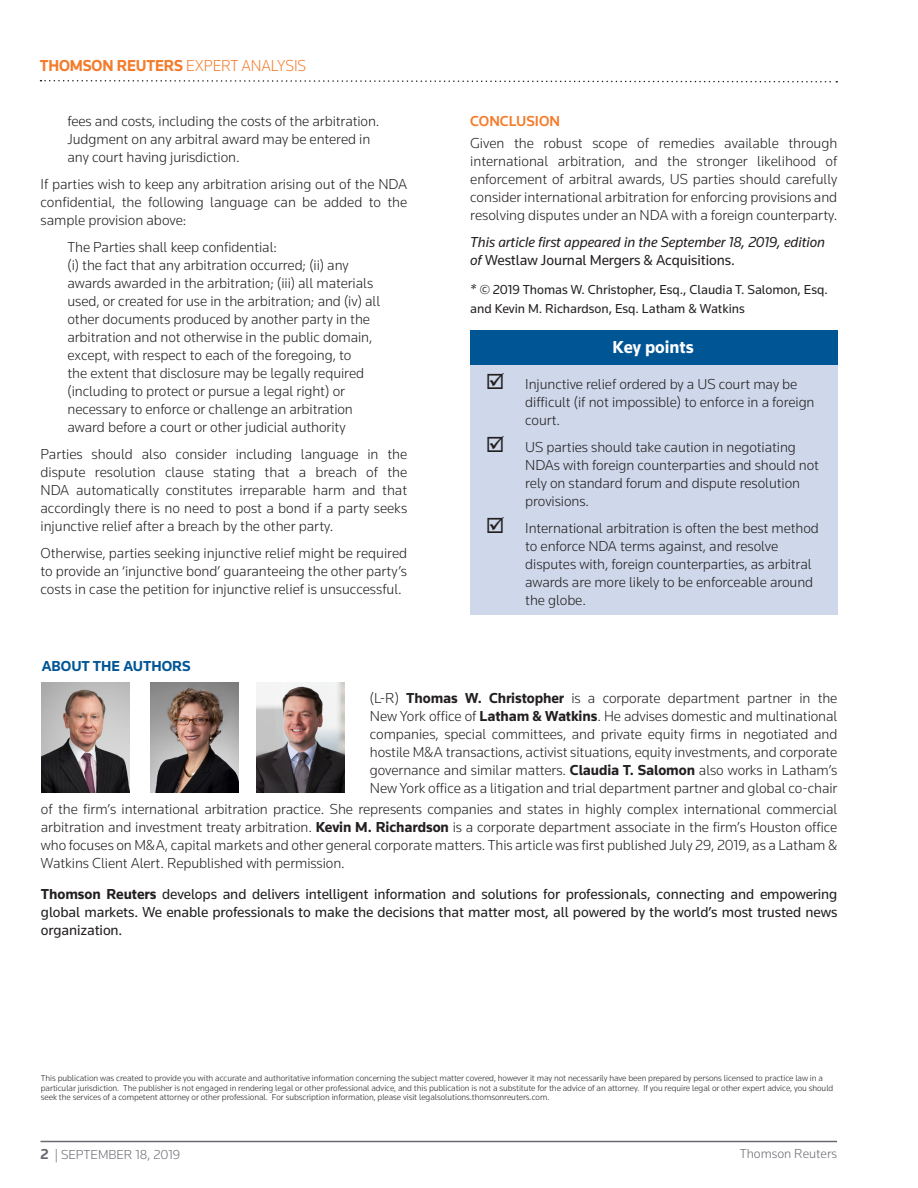
<style>
.page{position:relative;width:918px;height:1188px;background:#fff}
.page>*{position:absolute;margin:0;border:0;box-sizing:border-box;transform-origin:0 0}
.t1{font:700 18px "Knowledge";color:#fff}
.t2{font:700 16.5px "Knowledge";letter-spacing:-.01em;color:#f47b2a;scale:.95 1}
.EQ{font:300 15px/18px "Knowledge";letter-spacing:-.005em;color:#231f20;text-align:justify}
.FC_body{font:300 15px/18px "Knowledge";letter-spacing:-.005em;color:#231f20;text-align:justify}
.LI{font:300 15px/18px "Knowledge";letter-spacing:-.005em;color:#231f20}
.FC_body-2{font:15px/18px "Knowledge";letter-spacing:-.005em;color:#231f20;text-align:justify}
.FC_body-3{font:italic 15px/18px "Knowledge";letter-spacing:-.005em;color:#231f20}
.t3{font:700 15px "Knowledge";color:#005595}
.t4{font:500 15px "Knowledge";color:#f47b2a}
.FC_body-4{font:13.5px/19.5px "Knowledge";color:#231f20}
.t5{font:300 13.5px "Knowledge";color:#696b73}
.FC_body-5{font:300 9px/9.9px "Knowledge";letter-spacing:-.005em;color:#231f20}
.s1{font-weight:300}
.s2{font-style:normal}
.s3{font-style:italic;font-size:15px}
.s4{font-style:italic}
.s5{font-weight:700}
.s6{font-weight:700;font-size:15px}
</style>
<div class="page">
<hr style="left:40px;top:1141px;width:797px;height:1px;background:#696b73">
<svg style="left:40px;top:80px;width:797px;height:3px"></svg>
<div style="left:470px;top:330px;width:367px;height:285px;background:#ced8ea"></div>
<div style="left:470px;top:330px;width:367px;height:34px;background:#005595"></div>
<img style="left:42px;top:682px;width:88px;height:110px">
<img style="left:150px;top:682px;width:88px;height:110px">
<img style="left:256px;top:682px;width:88px;height:110px">
<p class="t2" style="left:40px;top:56px;width:282px">THOMSON REUTERS <span class="s1">EXPERT ANALYSIS</span></p>
<p class="EQ" style="left:68px;top:111px;width:314px;text-align:left">fees and costs, including the costs of the arbitration.<br>Judgment on any arbitral award may be entered in any court having jurisdiction.</p>
<p class="EQ" style="left:40px;top:174px;width:368px">If parties wish to keep any arbitration arising out of the NDA confidential, the following language can be added to the sample provision above:</p>
<p class="EQ" style="left:68px;top:237px;width:314px;text-align:left">The Parties shall keep confidential:<br>(i) the fact that any arbitration occurred; (ii) any awards awarded in the arbitration; (iii) all materials used, or created for use in the arbitration; and (iv) all other documents produced by another party in the arbitration and not otherwise in the public domain, except, with respect to each of the foregoing, to<br>the extent that disclosure may be legally required (including to protect or pursue a legal right) or necessary to enforce or challenge an arbitration award before a court or other judicial authority</p>
<p class="EQ" style="left:40px;top:444px;width:368px">Parties should also consider including language in the dispute resolution clause stating that a breach of the NDA automatically constitutes irreparable harm and that accordingly there is no need to post a bond if a party seeks injunctive relief after a breach by the other party.</p>
<p class="EQ" style="left:40px;top:543px;width:368px">Otherwise, parties seeking injunctive relief might be required to provide an ‘injunctive bond’ guaranteeing the other party’s costs in case the petition for injunctive relief is unsuccessful.</p>
<h2 class="t3" style="left:42px;top:657px;width:150px">ABOUT THE AUTHORS</h2>
<h2 class="t4" style="left:470px;top:111px;width:91px">CONCLUSION</h2>
<p class="EQ" style="left:470px;top:134px;width:369px">Given the robust scope of remedies available through international arbitration, and the stronger likelihood of enforcement of arbitral awards, US parties should carefully consider international arbitration for enforcing provisions and resolving disputes under an NDA with a foreign counterparty.</p>
<p class="FC_body-3" style="left:470px;top:233px;width:357px">This article first appeared in the September 18, 2019, edition of <span class="s2">Westlaw Journal Mergers &amp; Acquisitions.</span></p>
<p class="FC_body-4" style="left:470px;top:279px;width:359px"><span class="s3">*</span> <span class="s4">©</span> 2019 Thomas W. Christopher, Esq., Claudia T. Salomon, Esq. and Kevin M. Richardson, Esq. Latham &amp; Watkins</p>
<p class="t1" style="left:613px;top:336px;width:83px">Key points</p>
<p class="LI" style="left:525px;top:375px;width:291px;text-indent:-39px">☑ Injunctive relief ordered by a US court may be difficult (if not impossible) to enforce in a foreign court.</p>
<p class="LI" style="left:525px;top:438px;width:295px;text-indent:-39px">☑ US parties should take caution in negotiating NDAs with foreign counterparties and should not rely on standard forum and dispute resolution provisions.</p>
<p class="LI" style="left:525px;top:519px;width:295px;text-indent:-39px">☑ International arbitration is often the best method to enforce NDA terms against, and resolve disputes with, foreign counterparties, as arbitral awards are more likely to be enforceable around the globe.</p>
<p class="FC_body" style="left:370px;top:689px;width:469px">(L-R) <span class="s5">Thomas W. Christopher</span> is a corporate department partner in the New York office of <span class="s5">Latham &amp; Watkins</span>. He advises domestic and multinational companies, special committees, and private equity firms in negotiated and hostile M&amp;A transactions, activist situations, equity investments, and corporate governance and similar matters. <span class="s5">Claudia T. Salomon</span> also works in Latham’s New York office as a litigation and trial department partner and global co-chair</p>
<p class="FC_body" style="left:41px;top:800px;width:798px">of the firm’s international arbitration practice. She represents companies and states in highly complex international commercial arbitration and investment treaty arbitration. <span class="s5">Kevin M. Richardson</span> is a corporate department associate in the firm’s Houston office who focuses on M&amp;A, capital markets and other general corporate matters. This article was first published July 29, 2019, as a Latham &amp; Watkins Client Alert. Republished with permission.</p>
<p class="FC_body-2" style="left:41px;top:884px;width:798px"><span class="s5">Thomson Reuters</span> develops and delivers intelligent information and solutions for professionals, connecting and empowering global markets. We enable professionals to make the decisions that matter most, all powered by the world’s most trusted news organization.</p>
<p class="FC_body-5" style="left:41px;top:1073px;width:794px">This publication was created to provide you with accurate and authoritative information concerning the subject matter covered, however it may not necessarily have been prepared by persons licensed to practice law in a particular jurisdiction. The publisher is not engaged in rendering legal or other professional advice, and this publication is not a substitute for the advice of an attorney. If you require legal or other expert advice, you should seek the services of a competent attorney or other professional. For subscription information, please visit legalsolutions.thomsonreuters.com.</p>
<p class="t5" style="left:40px;top:1146px;width:141px"><span class="s6">2</span> | SEPTEMBER 18, 2019</p>
<p class="t5" style="left:740px;top:1145px;width:99px">Thomson Reuters</p>
</div>
